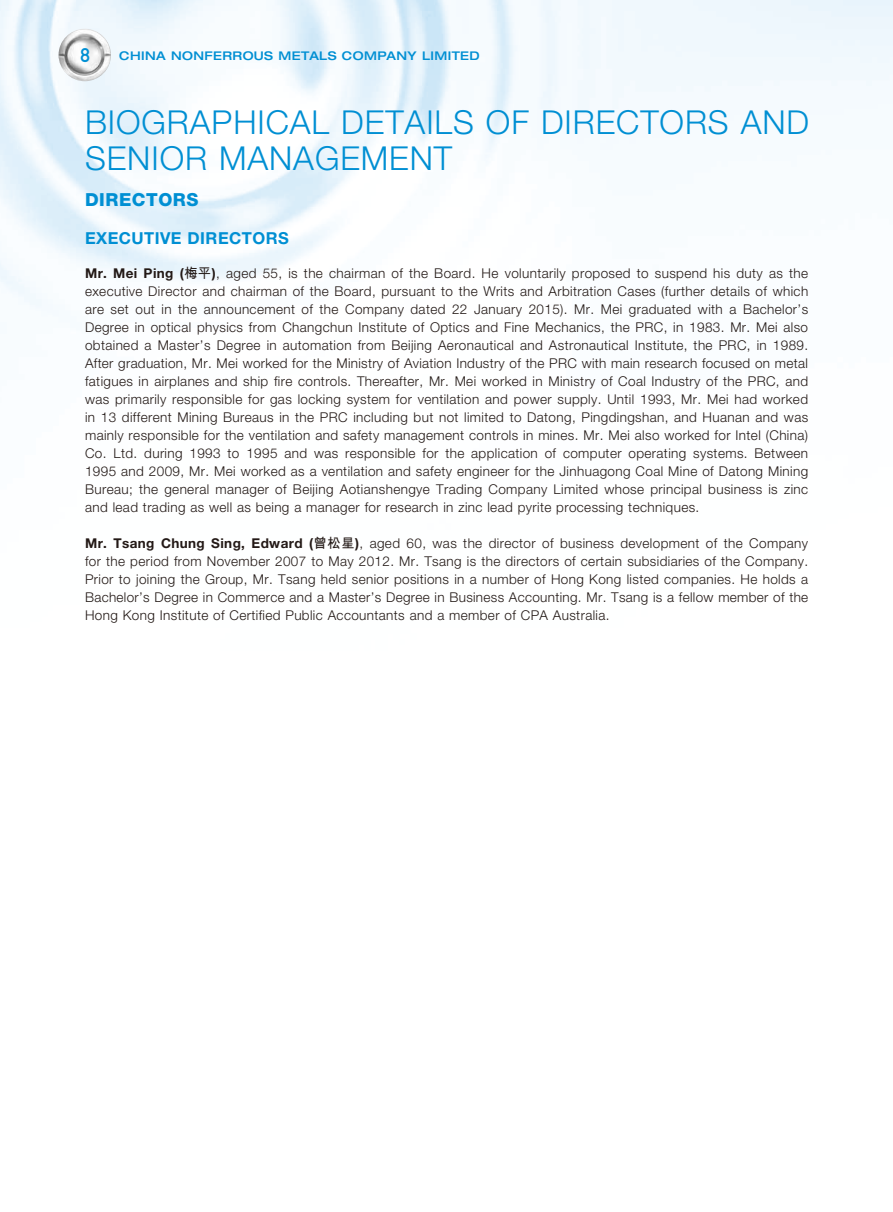
<style>
.page{position:relative;width:893px;height:1212px;background:#fff}
.page>*{position:absolute;margin:0;border:0;box-sizing:border-box;transform-origin:0 0}
.t1{font:300 33px/36px "Helvetica Neue LT Std";letter-spacing:.03em;color:#008fd3}
.t2{font:19.5px "DIN Mittelschrift Std";color:#008fd3}
.t3{font:800 18px "Helvetica Neue LT Std";letter-spacing:.03em;color:#008fd3}
.t4{font:700 16.5px "Helvetica Neue LT Std";letter-spacing:.03em;color:#008fd3}
.t5{font:300 13.5px/18px "Helvetica Neue LT Std";letter-spacing:.03em;color:#231916;text-align:justify}
.t6{font:500 expanded 12px "Helvetica Neue LT Std";letter-spacing:.03em;color:#008fd3}
.s1{font-weight:700}
.s2{font-family:"M Hei HK";font-weight:700}
</style>
<div class="page">
<img style="left:0;top:0;width:893px;height:308px">
<img style="left:59px;top:29px;width:52px;height:52px;border-radius:26px">
<h2 class="t2" style="left:80px;top:44px;width:11px">8</h2>
<p class="t6" style="left:119px;top:49px;width:362px">CHINA NONFERROUS METALS COMPANY LIMITED</p>
<h1 class="t1" style="left:85px;top:103px;width:726px">BIOGRAPHICAL DETAILS OF DIRECTORS AND<br>SENIOR MANAGEMENT</h1>
<h3 class="t3" style="left:85px;top:189px;width:115px">DIRECTORS</h3>
<p class="t4" style="left:85px;top:228px;width:24px">Exec</p>
<p class="t4" style="left:132px;top:228px;width:81px">utive Directors</p>
<p class="t5" style="left:85px;top:264px;width:725px"><span class="s1">Mr. Mei Ping (</span><span class="s2">梅平</span><span class="s1">)</span>, aged 55, is the chairman of the Board. He voluntarily proposed to suspend his duty as the executive Director and chairman of the Board, pursuant to the Writs and Arbitration Cases (further details of which are set out in the announcement of the Company dated 22 January 2015). Mr. Mei graduated with a Bachelor’s Degree in optical physics from Changchun Institute of Optics and Fine Mechanics, the PRC, in 1983. Mr. Mei also obtained a Master’s Degree in automation from Beijing Aeronautical and Astronautical Institute, the PRC, in 1989.<br>After graduation, Mr. Mei worked for the Ministry of Aviation Industry of the PRC with main research focused on metal fatigues in airplanes and ship fire controls. Thereafter, Mr. Mei worked in Ministry of Coal Industry of the PRC, and was primarily responsible for gas locking system for ventilation and power supply. Until 1993, Mr. Mei had worked in 13 different Mining Bureaus in the PRC including but not limited to Datong, Pingdingshan, and Huanan and was mainly responsible for the ventilation and safety management controls in mines. Mr. Mei also worked for Intel (China)<br>Co. Ltd. during 1993 to 1995 and was responsible for the application of computer operating systems. Between 1995 and 2009, Mr. Mei worked as a ventilation and safety engineer for the Jinhuagong Coal Mine of Datong Mining Bureau; the general manager of Beijing Aotianshengye Trading Company Limited whose principal business is zinc and lead trading as well as being a manager for research in zinc lead pyrite processing techniques.</p>
<p class="t5" style="left:85px;top:534px;width:725px"><span class="s1">Mr. Tsang Chung Sing, Edward (</span><span class="s2">曾松星</span><span class="s1">)</span>, aged 60, was the director of business development of the Company for the period from November 2007 to May 2012. Mr. Tsang is the directors of certain subsidiaries of the Company.<br>Prior to joining the Group, Mr. Tsang held senior positions in a number of Hong Kong listed companies. He holds a Bachelor’s Degree in Commerce and a Master’s Degree in Business Accounting. Mr. Tsang is a fellow member of the Hong Kong Institute of Certified Public Accountants and a member of CPA Australia.</p>
</div>
